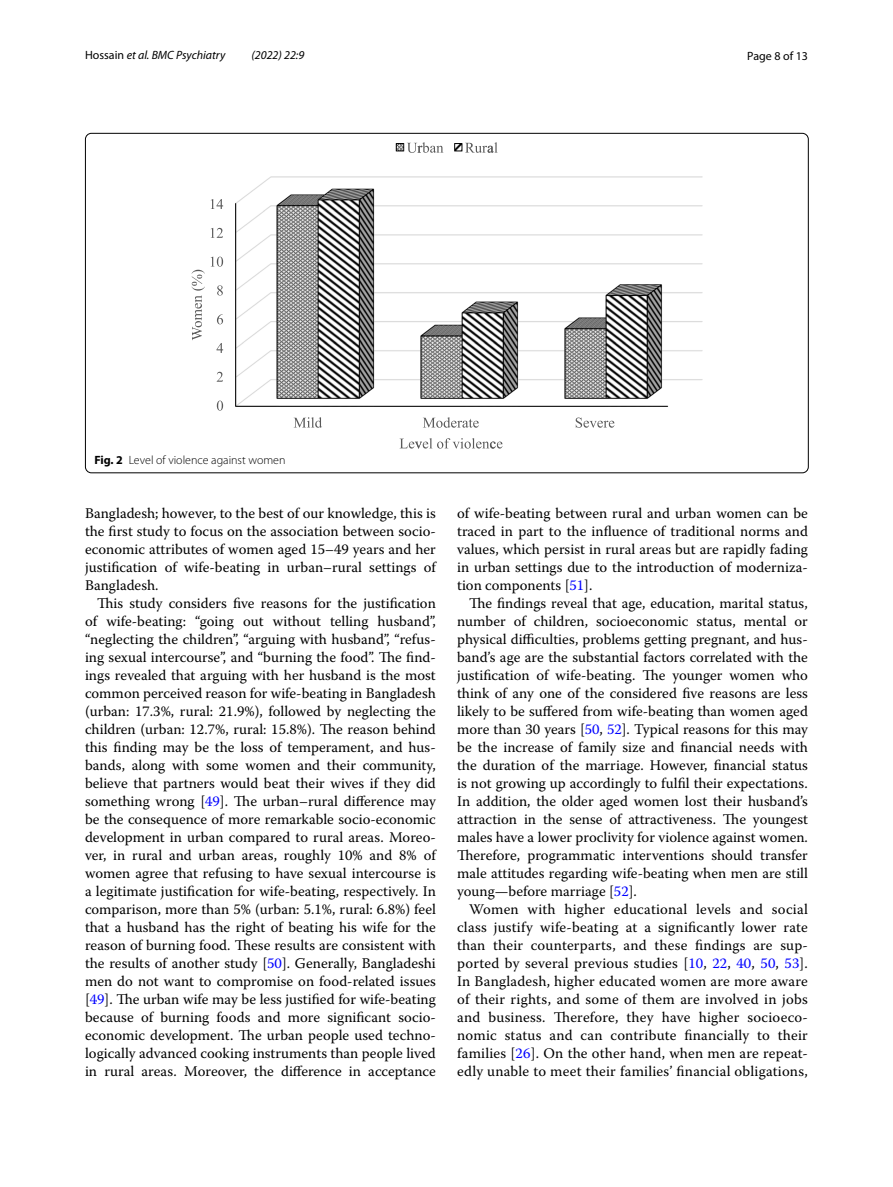
<style>
.page{position:relative;width:893px;height:1187px;background:#fff}
.page>*{position:absolute;margin:0;border:0;box-sizing:border-box;transform-origin:0 0}
.t1{font:14.7px/18px "Warnock Pro";color:#000;text-align:justify}
.t2{font:italic 12px "Myriad Pro";color:#000}
.t3{font:300 12px "Myriad Pro";color:#000}
.t4{font:12px "Myriad Pro";color:#000}
.s1{font-style:normal}
.s2{font-weight:700}
.s3{color:#00f}
</style>
<div class="page">
<img style="left:236px;top:144px;width:466px;height:262px">
<svg style="left:192px;top:270px;width:13px;height:70px"></svg>
<svg style="left:217px;top:400px;width:6px;height:10px"></svg>
<svg style="left:217px;top:372px;width:6px;height:9px"></svg>
<svg style="left:216px;top:343px;width:7px;height:10px"></svg>
<svg style="left:217px;top:314px;width:6px;height:10px"></svg>
<svg style="left:217px;top:285px;width:6px;height:10px"></svg>
<svg style="left:211px;top:256px;width:12px;height:11px"></svg>
<svg style="left:211px;top:228px;width:12px;height:10px"></svg>
<svg style="left:211px;top:199px;width:12px;height:10px"></svg>
<svg style="left:294px;top:417px;width:28px;height:10px"></svg>
<svg style="left:423px;top:417px;width:56px;height:10px"></svg>
<svg style="left:407px;top:142px;width:36px;height:11px"></svg>
<svg style="left:400px;top:438px;width:102px;height:10px"></svg>
<svg style="left:465px;top:142px;width:33px;height:11px"></svg>
<svg style="left:576px;top:417px;width:38px;height:10px"></svg>
<p class="t2" style="left:85px;top:48px;width:142px"><span class="s1">Hossain</span> et al. BMC Psychiatry</p>
<p class="t2" style="left:252px;top:48px;width:54px">(2022) 22:9</p>
<p class="t4" style="left:747px;top:48px;width:62px">Page 8 of 13</p>
<p class="t3" style="left:94px;top:453px;width:193px"><span class="s2">Fig. 2</span> Level of violence against women</p>
<p class="t1" style="left:85px;top:504px;width:352px">Bangladesh; however, to the best of our knowledge, this is the first study to focus on the association between socio&shy;economic attributes of women aged 15–49 years and her justification of wife-beating in urban–rural settings of Bangladesh.</p>
<p class="t1" style="left:85px;top:594px;width:352px;text-indent:12px">This study considers five reasons for the justification of wife-beating: “going out without telling husband”, “neglecting the children”, “arguing with husband”, “refus&shy;ing sexual intercourse”, and “burning the food”. The find&shy;ings revealed that arguing with her husband is the most common perceived reason for wife-beating in Bangladesh (urban: 17.3%, rural: 21.9%), followed by neglecting the children (urban: 12.7%, rural: 15.8%). The reason behind this finding may be the loss of temperament, and hus&shy;bands, along with some women and their community, believe that partners would beat their wives if they did something wrong [<span class="s3">49</span>]. The urban–rural difference may be the consequence of more remarkable socio-economic development in urban compared to rural areas. Moreo&shy;ver, in rural and urban areas, roughly 10% and 8% of women agree that refusing to have sexual intercourse is a legitimate justification for wife-beating, respectively. In comparison, more than 5% (urban: 5.1%, rural: 6.8%) feel that a husband has the right of beating his wife for the reason of burning food. These results are consistent with the results of another study [<span class="s3">50</span>]. Generally, Bangladeshi men do not want to compromise on food-related issues [<span class="s3">49</span>]. The urban wife may be less justified for wife-beating because of burning foods and more significant socio&shy;economic development. The urban people used techno&shy;logically advanced cooking instruments than people lived in rural areas. Moreover, the difference in acceptance</p>
<p class="t1" style="left:457px;top:504px;width:352px">of wife-beating between rural and urban women can be traced in part to the influence of traditional norms and values, which persist in rural areas but are rapidly fading in urban settings due to the introduction of moderniza&shy;tion components [<span class="s3">51</span>].</p>
<p class="t1" style="left:457px;top:594px;width:352px;text-indent:12px">The findings reveal that age, education, marital status, number of children, socioeconomic status, mental or physical difficulties, problems getting pregnant, and hus&shy;band’s age are the substantial factors correlated with the justification of wife-beating. The younger women who think of any one of the considered five reasons are less likely to be suffered from wife-beating than women aged more than 30 years [<span class="s3">50</span>, <span class="s3">52</span>]. Typical reasons for this may be the increase of family size and financial needs with the duration of the marriage. However, financial status is not growing up accordingly to fulfil their expectations.<br>In addition, the older aged women lost their husband’s attraction in the sense of attractiveness. The youngest males have a lower proclivity for violence against women.<br>Therefore, programmatic interventions should transfer male attitudes regarding wife-beating when men are still young—before marriage [<span class="s3">52</span>].</p>
<p class="t1" style="left:457px;top:900px;width:352px;text-indent:12px">Women with higher educational levels and social class justify wife-beating at a significantly lower rate than their counterparts, and these findings are sup&shy;ported by several previous studies [<span class="s3">10</span>, <span class="s3">22</span>, <span class="s3">40</span>, <span class="s3">50</span>, <span class="s3">53</span>].<br>In Bangladesh, higher educated women are more aware of their rights, and some of them are involved in jobs and business. Therefore, they have higher socioeco&shy;nomic status and can contribute financially to their families [<span class="s3">26</span>]. On the other hand, when men are repeat&shy;edly unable to meet their families’ financial obligations,</p>
</div>
